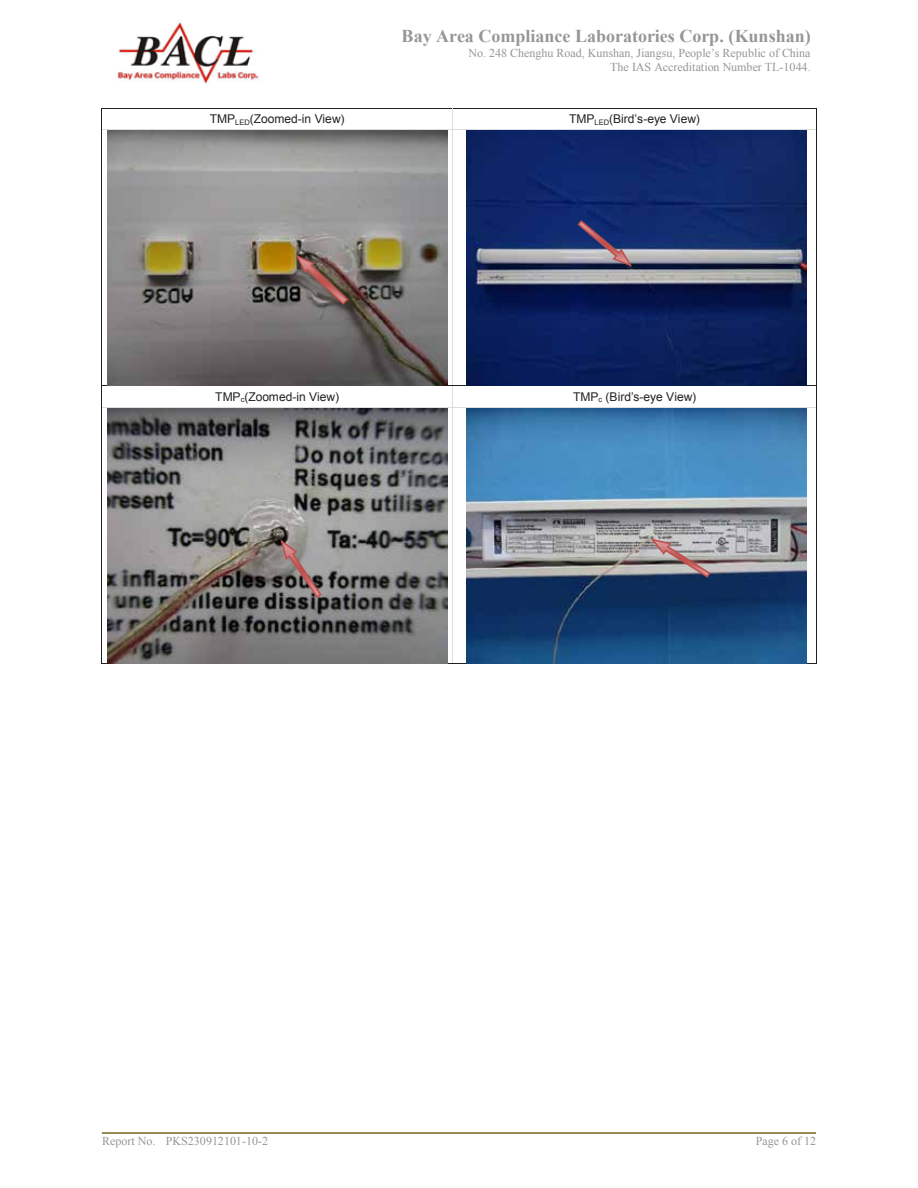
<style>
.page{position:relative;width:918px;height:1188px;background:#fff}
.page>*{position:absolute;margin:0;border:0;box-sizing:border-box;transform-origin:0 0}
.t1{font:700 18px "Times New Roman";color:#949698}
.t2{font:12px/13.6px "Times New Roman";letter-spacing:-.005em;color:#949698;text-align:right}
.t3{font:12px "Arial";color:#231f20}
</style>
<div class="page">
<hr style="left:102px;top:1132px;width:64px;height:1px;background:#948a54">
<hr style="left:102px;top:1134px;width:64px;height:1px;background:#948a54">
<hr style="left:168px;top:1132px;width:173px;height:1px;background:#948a54">
<hr style="left:168px;top:1134px;width:173px;height:1px;background:#948a54">
<hr style="left:343px;top:1132px;width:473px;height:1px;background:#948a54">
<hr style="left:343px;top:1134px;width:473px;height:1px;background:#948a54">
<img style="left:117px;top:20px;width:143px;height:64px">
<hr style="left:102px;top:108px;width:351px;height:1px;background:#231f20">
<hr style="left:453px;top:108px;width:363px;height:1px;background:#231f20">
<svg style="left:101px;top:108px;width:1px;height:22px"></svg>
<hr style="left:102px;top:130px;width:351px;height:1px;background:#dcddde">
<hr style="left:453px;top:130px;width:363px;height:1px;background:#dcddde">
<svg style="left:816px;top:108px;width:1px;height:22px"></svg>
<hr style="left:101px;top:130px;width:1px;height:255px;background:#231f20">
<hr style="left:453px;top:130px;width:1px;height:255px;background:#dcddde">
<hr style="left:816px;top:130px;width:1px;height:255px;background:#231f20">
<hr style="left:102px;top:385px;width:351px;height:1px;background:#231f20">
<hr style="left:453px;top:385px;width:363px;height:1px;background:#231f20">
<svg style="left:101px;top:385px;width:1px;height:23px"></svg>
<hr style="left:102px;top:408px;width:351px;height:1px;background:#dcddde">
<hr style="left:453px;top:408px;width:363px;height:1px;background:#dcddde">
<svg style="left:816px;top:385px;width:1px;height:23px"></svg>
<hr style="left:101px;top:408px;width:1px;height:255px;background:#231f20">
<hr style="left:102px;top:663px;width:351px;height:1px;background:#231f20">
<hr style="left:453px;top:408px;width:1px;height:255px;background:#dcddde">
<hr style="left:453px;top:663px;width:363px;height:1px;background:#231f20">
<hr style="left:816px;top:408px;width:1px;height:255px;background:#231f20">
<img style="left:107px;top:130px;width:340px;height:255px">
<img style="left:467px;top:130px;width:340px;height:255px">
<img style="left:107px;top:408px;width:340px;height:255px">
<img style="left:467px;top:408px;width:340px;height:255px">
<svg style="left:294px;top:253px;width:55px;height:53px;background:#7b625c"></svg>
<svg style="left:576px;top:219px;width:58px;height:49px;background:#52527b"></svg>
<svg style="left:279px;top:537px;width:44px;height:62px;background:#8c7c7a"></svg>
<svg style="left:649px;top:537px;width:63px;height:42px;background:#9f9195"></svg>
<h1 class="t1" style="left:402px;top:24px;width:411px">Bay Area Compliance Laboratories Corp. (Kunshan)</h1>
<p class="t2" style="left:468px;top:46px;width:344px">No. 248 Chenghu Road, Kunshan, Jiangsu, People’s Republic of China<br>The IAS Accreditation Number TL-1044.</p>
<p class="t3" style="left:210px;top:111px;width:136px">TMP<sub>LED</sub>(Zoomed-in View)</p>
<p class="t3" style="left:569px;top:111px;width:132px">TMP<sub>LED</sub>(Bird’s-eye View)</p>
<p class="t3" style="left:215px;top:389px;width:125px">TMP<sub>c</sub>(Zoomed-in View)</p>
<p class="t3" style="left:573px;top:389px;width:125px">TMP<sub>c</sub> (Bird’s-eye View)</p>
<p class="t2" style="left:102px;top:1134px;width:168px">Report No. PKS230912101-10-2</p>
<p class="t2" style="left:756px;top:1134px;width:62px">Page 6 of 12</p>
</div>
